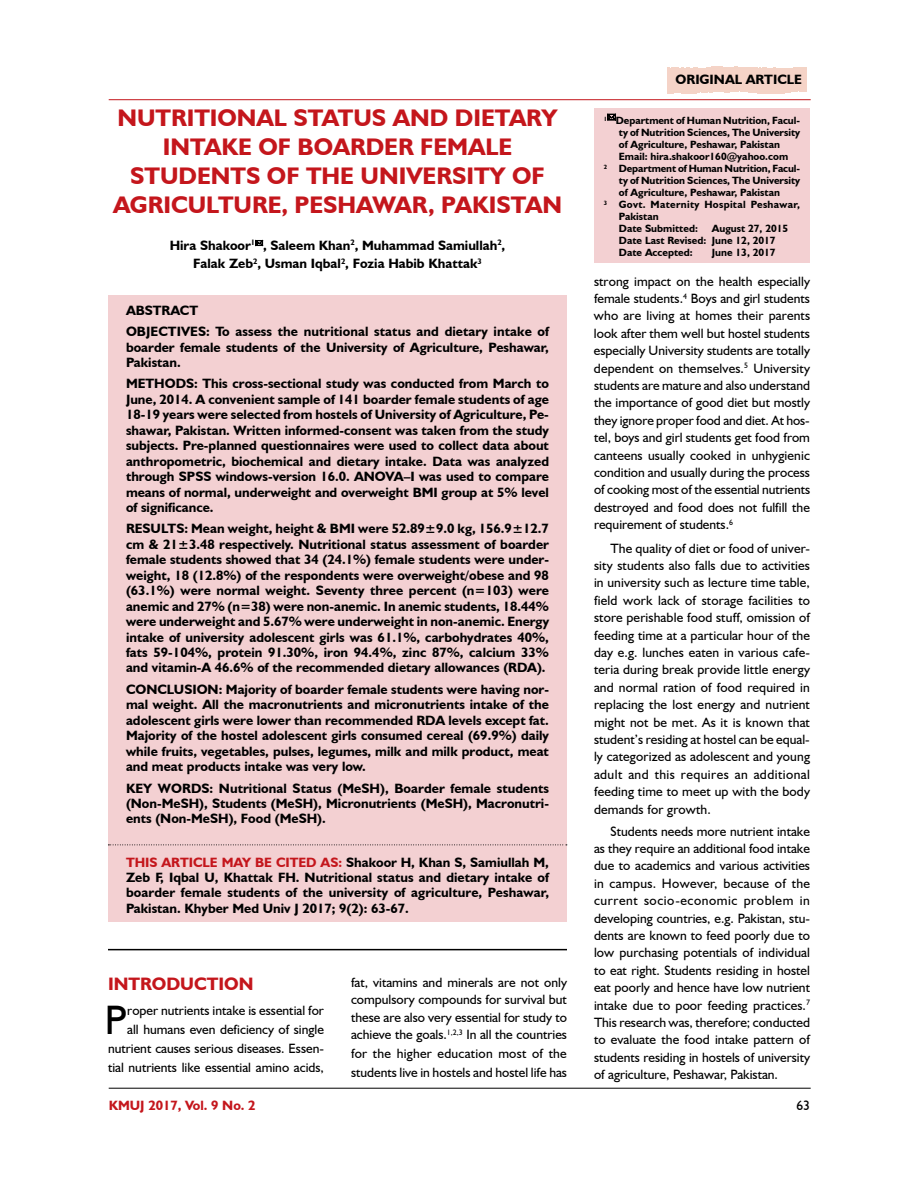
<style>
.page{position:relative;width:918px;height:1188px;background:#fff}
.page>*{position:absolute;margin:0;border:0;box-sizing:border-box;transform-origin:0 0}
.t1{font:41.1px "Humanist 521 BT";color:#000}
.t2{font:700 24px/28.8px "Humanist 521 BT";color:#c4161c;text-align:center}
.t3{font:700 18px "Humanist 521 BT";color:#c4161c}
.t4{font:700 13.5px/15.5px "Humanist 521 BT";color:#000;text-align:justify}
.t5{font:13.5px/17.4px "Humanist 521 BT";color:#000;text-align:justify}
.t6{font:700 13.5px "Humanist 521 BT";color:#c4161c}
.t7{font:700 10.5px/12px "Humanist 521 BT";color:#000}
.t8{font:700 10.5px "Humanist 521 BT";letter-spacing:.03em;color:#000}
.s1{color:#c4161c}
</style>
<div class="page">
<hr style="left:109px;top:99px;width:702px;height:1px;background:#c4161c">
<hr style="left:109px;top:1088px;width:702px;height:1px;background:#000">
<svg style="left:667px;top:92px;width:46px;height:2px"></svg>
<svg style="left:667px;top:66px;width:140px;height:3px"></svg>
<div style="left:594px;top:108px;width:216px;height:154px;background:#f3d0d2"></div>
<div style="left:108px;top:295px;width:459px;height:627px;background:#f3d0d2"></div>
<svg style="left:108px;top:845px;width:459px;height:1px"></svg>
<hr style="left:108px;top:949px;width:459px;height:1px;background:#000">
<svg style="left:255px;top:240px;width:8px;height:6px"></svg>
<svg style="left:607px;top:114px;width:9px;height:6px"></svg>
<h2 class="t2" style="left:113px;top:103px;width:450px">NUTRITIONAL STATUS AND DIETARY<br>INTAKE OF BOARDER FEMALE<br>STUDENTS OF THE UNIVERSITY OF<br>AGRICULTURE, PESHAWAR, PAKISTAN</h2>
<p class="t4" style="left:170px;top:235px;width:337px;line-height:18.9px;text-align:center">Hira Shakoor<sup>1</sup> , Saleem Khan<sup>2</sup>, Muhammad Samiullah<sup>2</sup>,<br>Falak Zeb<sup>2</sup>, Usman Iqbal<sup>2</sup>, Fozia Habib Khattak<sup>3</sup></p>
<p class="t4" style="left:126px;top:299px;width:425px;line-height:21.5px">ABSTRACT<br>OBJECTIVES: To assess the nutritional status and dietary intake of</p>
<p class="t4" style="left:126px;top:339px;width:424px">boarder female students of the University of Agriculture, Peshawar,<br>Pakistan.</p>
<p class="t4" style="left:126px;top:376px;width:425px">METHODS: This cross-sectional study was conducted from March to June, 2014. A convenient sample of 141 boarder female students of age 18-19 years were selected from hostels of University of Agriculture, Pe&shy;shawar, Pakistan. Written informed-consent was taken from the study subjects. Pre-planned questionnaires were used to collect data about anthropometric, biochemical and dietary intake. Data was analyzed through SPSS windows-version 16.0. ANOVA–I was used to compare means of normal, underweight and overweight BMI group at 5% level of significance.</p>
<p class="t4" style="left:126px;top:521px;width:425px">RESULTS: Mean weight, height &amp; BMI were 52.89±9.0 kg, 156.9±12.7 cm &amp; 21±3.48 respectively. Nutritional status assessment of boarder female students showed that 34 (24.1%) female students were under&shy;weight, 18 (12.8%) of the respondents were overweight/obese and 98 (63.1%) were normal weight. Seventy three percent (n=103) were anemic and 27% (n=38) were non-anemic. In anemic students, 18.44% were underweight and 5.67% were underweight in non-anemic. Energy intake of university adolescent girls was 61.1%, carbohydrates 40%, fats 59-104%, protein 91.30%, iron 94.4%, zinc 87%, calcium 33% and vitamin-A 46.6% of the recommended dietary allowances (RDA).</p>
<p class="t4" style="left:126px;top:681px;width:425px">CONCLUSION: Majority of boarder female students were having nor&shy;mal weight. All the macronutrients and micronutrients intake of the adolescent girls were lower than recommended RDA levels except fat.<br>Majority of the hostel adolescent girls consumed cereal (69.9%) daily while fruits, vegetables, pulses, legumes, milk and milk product, meat and meat products intake was very low.</p>
<p class="t4" style="left:126px;top:780px;width:425px">KEY WORDS: Nutritional Status (MeSH), Boarder female students (Non-MeSH), Students (MeSH), Micronutrients (MeSH), Macronutri&shy;ents (Non-MeSH), Food (MeSH).</p>
<p class="t4" style="left:126px;top:854px;width:425px"><span class="s1">THIS ARTICLE MAY BE CITED AS:</span> Shakoor H, Khan S, Samiullah M, Zeb F, Iqbal U, Khattak FH. Nutritional status and dietary intake of boarder female students of the university of agriculture, Peshawar, Pakistan. Khyber Med Univ J 2017; 9(2): 63-67.</p>
<h3 class="t3" style="left:108px;top:973px;width:147px">INTRODUCTION</h3>
<h1 class="t1" style="left:105px;top:995px;width:24px">P</h1>
<p class="t5" style="left:108px;top:1001px;width:218px;line-height:18.9px;text-align:right">roper nutrients intake is essential for<br>all humans even deficiency of single nutrient causes serious diseases. Essen&shy;tial nutrients like essential amino acids,</p>
<p class="t5" style="left:351px;top:973px;width:218px">fat, vitamins and minerals are not only compulsory compounds for survival but these are also very essential for study to achieve the goals.<sup>1,2,3</sup> In all the countries</p>
<p class="t5" style="left:351px;top:1044px;width:218px;line-height:18.9px">for the higher education most of the students live in hostels and hostel life has</p>
<p class="t4" style="left:676px;top:71px;width:128px">ORIGINAL ARTICLE</p>
<p class="t7" style="left:604px;top:115px;width:198px"><sup>1</sup> Department of Human Nutrition, Facul-</p>
<p class="t7" style="left:619px;top:127px;width:183px">ty of Nutrition Sciences, The University</p>
<p class="t7" style="left:619px;top:139px;width:163px">of Agriculture, Peshawar, Pakistan</p>
<p class="t7" style="left:619px;top:151px;width:171px">Email: hira.shakoor160@yahoo.com</p>
<p class="t7" style="left:604px;top:163px;width:198px"><sup>2</sup> Department of Human Nutrition, Facul-</p>
<p class="t7" style="left:619px;top:175px;width:183px">ty of Nutrition Sciences, The University</p>
<p class="t7" style="left:619px;top:187px;width:163px">of Agriculture, Peshawar, Pakistan</p>
<p class="t8" style="left:604px;top:198px;width:198px"><sup>3</sup> Govt. Maternity Hospital Peshawar,</p>
<p class="t7" style="left:619px;top:211px;width:41px">Pakistan</p>
<p class="t7" style="left:619px;top:223px;width:80px">Date Submitted:</p>
<p class="t7" style="left:619px;top:223px;width:171px;text-indent:93px">August 27, 2015<br>Date Last Revised: June 12, 2017<br>Date Accepted:</p>
<p class="t7" style="left:712px;top:247px;width:65px">June 13, 2017</p>
<p class="t5" style="left:594px;top:272px;width:218px">strong impact on the health especially female students.<sup>4</sup> Boys and girl students who are living at homes their parents look after them well but hostel students especially University students are totally dependent on themselves.<sup>5</sup> University students are mature and also understand the importance of good diet but mostly they ignore proper food and diet. At hos&shy;tel, boys and girl students get food from canteens usually cooked in unhygienic condition and usually during the process of cooking most of the essential nutrients destroyed and food does not fulfill the requirement of students.<sup>6</sup></p>
<p class="t5" style="left:594px;top:539px;width:218px;text-indent:16px">The quality of diet or food of univer&shy;sity students also falls due to activities in university such as lecture time table, field work lack of storage facilities to store perishable food stuff, omission of feeding time at a particular hour of the day e.g. lunches eaten in various cafe&shy;teria during break provide little energy and normal ration of food required in replacing the lost energy and nutrient might not be met. As it is known that student’s residing at hostel can be equal&shy;ly categorized as adolescent and young adult and this requires an additional feeding time to meet up with the body demands for growth.</p>
<p class="t5" style="left:594px;top:822px;width:218px;text-indent:16px">Students needs more nutrient intake as they require an additional food intake due to academics and various activities in campus. However, because of the current socio-economic problem in developing countries, e.g. Pakistan, stu&shy;dents are known to feed poorly due to low purchasing potentials of individual to eat right. Students residing in hostel eat poorly and hence have low nutrient intake due to poor feeding practices.<sup>7<br></sup>This research was, therefore; conducted to evaluate the food intake pattern of students residing in hostels of university of agriculture, Peshawar, Pakistan.</p>
<p class="t6" style="left:109px;top:1097px;width:148px">KMUJ 2017, Vol. 9 No. 2</p>
<p class="t5" style="left:796px;top:1096px;width:15px">63</p>
</div>
